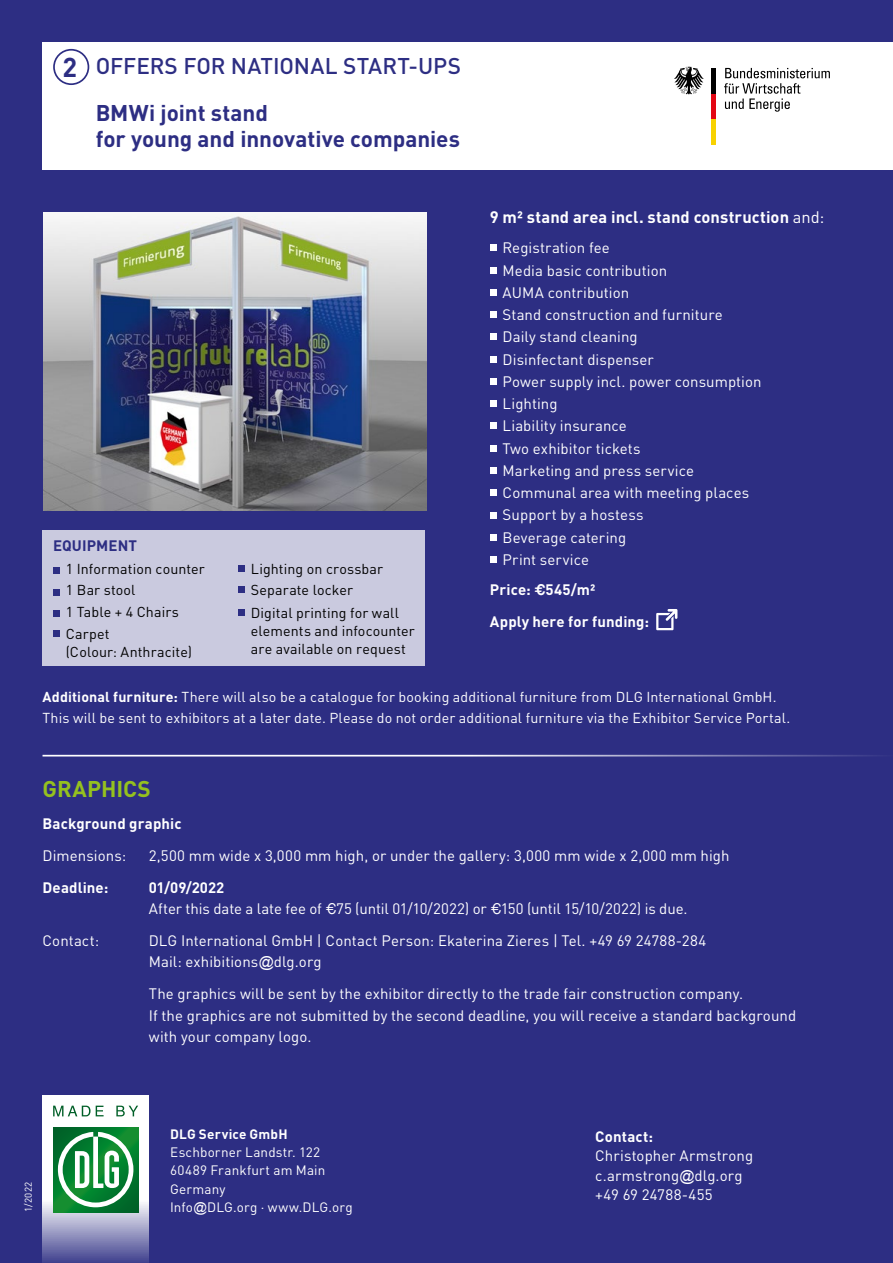
<style>
.page{position:relative;width:893px;height:1263px;background:#2d2e83}
.page>*{position:absolute;margin:0;border:0;box-sizing:border-box;transform-origin:0 0}
.t1{font:700 27px "DIN";color:#2d2e83}
.t2{font:700 22.5px/25.5px "DIN";letter-spacing:-.005em;color:#2d2e83}
.t3{font:500 22.5px "DIN";color:#2d2e83}
.t4{font:700 22.5px "DIN";color:#95c11f}
.Aufzaehlung{font:700 16.5px "DIN";letter-spacing:.005em;color:#fff}
.Aufzaehlung-2{font:15px/21.3px "DIN";letter-spacing:.005em;color:#fff}
.Aufzaehlung-3{font:700 15px "DIN";letter-spacing:.01em;color:#fff}
.t5{font:700 15px "DIN";letter-spacing:.005em;color:#2d2e83}
.t6{font:14.25px/21.3px "DIN";letter-spacing:.01em;color:#fff}
.Aufzaehlung-4{font:14.25px/18px "DIN";letter-spacing:.01em;color:#000}
.t7{font:13.5px "DIN";letter-spacing:.01em;color:#fff}
.t8{font:700 13.5px "DIN";letter-spacing:.015em;color:#fff}
.t9{font:9.75px "DIN";color:#fff}
.s1{font-weight:400}
.s2{font-family:"Helvetica"}
.s3{font-weight:700}
.s4{font-family:"Arial"}
</style>
<div class="page">
<div style="left:43px;top:43px;width:850px;height:127px;background:#fff"></div>
<div style="left:711px;top:119px;width:5px;height:26px;background:#f8d200"></div>
<div style="left:711px;top:93px;width:5px;height:26px;background:#e30613"></div>
<div style="left:711px;top:68px;width:5px;height:26px;background:#000"></div>
<svg style="left:674px;top:67px;width:30px;height:27px"></svg>
<svg style="left:724px;top:68px;width:106px;height:44px"></svg>
<svg style="left:490px;top:245px;width:6px;height:6px"></svg>
<svg style="left:490px;top:267px;width:6px;height:6px"></svg>
<div style="left:490px;top:289px;width:6px;height:7px;background:#fff"></div>
<div style="left:490px;top:311px;width:6px;height:7px;background:#fff"></div>
<svg style="left:490px;top:334px;width:6px;height:6px"></svg>
<svg style="left:490px;top:356px;width:6px;height:6px"></svg>
<div style="left:490px;top:378px;width:6px;height:7px;background:#fff"></div>
<div style="left:490px;top:400px;width:6px;height:7px;background:#fff"></div>
<svg style="left:490px;top:423px;width:6px;height:6px"></svg>
<svg style="left:490px;top:445px;width:6px;height:6px"></svg>
<div style="left:490px;top:467px;width:6px;height:7px;background:#fff"></div>
<svg style="left:490px;top:490px;width:6px;height:6px"></svg>
<svg style="left:490px;top:512px;width:6px;height:6px"></svg>
<svg style="left:490px;top:534px;width:6px;height:6px"></svg>
<div style="left:490px;top:556px;width:6px;height:7px;background:#fff"></div>
<svg style="left:656px;top:609px;width:21px;height:21px"></svg>
<div style="left:43px;top:530px;width:382px;height:136px;background:#cacadf"></div>
<div style="left:53px;top:568px;width:7px;height:6px;background:#2d2e83"></div>
<div style="left:53px;top:589px;width:7px;height:6px;background:#2d2e83"></div>
<div style="left:53px;top:610px;width:7px;height:7px;background:#2d2e83"></div>
<div style="left:53px;top:630px;width:7px;height:7px;background:#2d2e83"></div>
<div style="left:238px;top:565px;width:6px;height:7px;background:#2d2e83"></div>
<svg style="left:238px;top:587px;width:6px;height:6px"></svg>
<svg style="left:238px;top:609px;width:6px;height:6px"></svg>
<hr style="left:43px;top:755px;width:850px;height:1px;background:#fff">
<div style="left:53px;top:49px;width:36px;height:36px;border:2px solid #2d2e83;border-radius:50%"></div>
<svg style="left:43px;top:1095px;width:106px;height:168px;background:#b9bcd4"></svg>
<svg style="left:53px;top:1127px;width:85px;height:85px;background:#03772d"></svg>
<svg style="left:58px;top:1132px;width:75px;height:75px;background:#5fad79"></svg>
<svg style="left:53px;top:1106px;width:85px;height:10px"></svg>
<img style="left:44px;top:213px;width:382px;height:297px">
<p class="t1" style="left:63px;top:49px;width:16px">2</p>
<p class="t3" style="left:96px;top:52px;width:367px">OFFERS FOR NATIONAL START-UPS</p>
<p class="t2" style="left:96px;top:99px;width:366px">BMWi joint stand<br>for young and innovative companies</p>
<p class="t5" style="left:53px;top:536px;width:85px">EQUIPMENT</p>
<p class="Aufzaehlung-4" style="left:66px;top:560px;width:140px">1 Information counter</p>
<p class="Aufzaehlung-4" style="left:66px;top:581px;width:71px">1 Bar stool</p>
<p class="Aufzaehlung-4" style="left:66px;top:602px;width:114px">1 Table + 4 Chairs</p>
<p class="Aufzaehlung-4" style="left:66px;top:624px;width:128px">Carpet<br>(Colour: Anthracite)</p>
<p class="Aufzaehlung-4" style="left:251px;top:560px;width:134px">Lighting on crossbar</p>
<p class="Aufzaehlung-4" style="left:251px;top:581px;width:104px">Separate locker</p>
<p class="Aufzaehlung-4" style="left:251px;top:603px;width:166px">Digital printing for wall elements and infocounter are available on request</p>
<p class="Aufzaehlung" style="left:490px;top:206px;width:336px">9 m² stand area incl. stand construction <span class="s1">and:</span></p>
<p class="Aufzaehlung-2" style="left:503px;top:237px;width:109px">Registration fee</p>
<p class="Aufzaehlung-2" style="left:503px;top:259px;width:166px">Media basic contribution</p>
<p class="Aufzaehlung-2" style="left:503px;top:282px;width:128px">AUMA contribution</p>
<p class="Aufzaehlung-2" style="left:503px;top:304px;width:222px">Stand construction and furniture</p>
<p class="Aufzaehlung-2" style="left:503px;top:326px;width:137px">Daily stand cleaning</p>
<p class="Aufzaehlung-2" style="left:503px;top:348px;width:153px">Disinfectant dispenser</p>
<p class="Aufzaehlung-2" style="left:503px;top:371px;width:260px">Power supply incl. power consumption</p>
<p class="Aufzaehlung-2" style="left:503px;top:393px;width:56px">Lighting</p>
<p class="Aufzaehlung-2" style="left:503px;top:415px;width:126px">Liability insurance</p>
<p class="Aufzaehlung-2" style="left:503px;top:437px;width:140px">Two exhibitor tickets</p>
<p class="Aufzaehlung-2" style="left:503px;top:460px;width:193px">Marketing and press service</p>
<p class="Aufzaehlung-2" style="left:503px;top:482px;width:248px">Communal area with meeting places</p>
<p class="Aufzaehlung-2" style="left:503px;top:504px;width:142px">Support by a hostess</p>
<p class="Aufzaehlung-2" style="left:503px;top:526px;width:125px">Beverage catering</p>
<p class="Aufzaehlung-2" style="left:503px;top:549px;width:88px">Print service</p>
<p class="Aufzaehlung-3" style="left:490px;top:580px;width:107px">Price: <span class="s2">€</span>545/m²</p>
<p class="Aufzaehlung-3" style="left:490px;top:612px;width:161px">Apply here for funding:</p>
<p class="t6" style="left:43px;top:686px;width:749px"><span class="s3">Additional furniture:</span> There will also be a catalogue for booking additional furniture from DLG International GmbH.<br>This will be sent to exhibitors at a later date. Please do not order additional furniture via the Exhibitor Service Portal.</p>
<p class="t4" style="left:43px;top:774px;width:110px">GRAPHICS</p>
<p class="Aufzaehlung-3" style="left:43px;top:814px;width:141px">Background graphic</p>
<p class="Aufzaehlung-2" style="left:43px;top:845px;width:85px">Dimensions:</p>
<p class="Aufzaehlung-2" style="left:149px;top:845px;width:582px">2,500 mm wide x 3,000 mm high, or under the gallery: 3,000 mm wide x 2,000 mm high</p>
<p class="Aufzaehlung-3" style="left:43px;top:878px;width:67px">Deadline:</p>
<p class="Aufzaehlung-2" style="left:149px;top:877px;width:540px"><span class="s3">01/09/2022<br></span>After this date a late fee of <span class="s2">€</span>75 (until 01/10/2022) or <span class="s2">€</span>150 (until 15/10/2022) is due.</p>
<p class="Aufzaehlung-2" style="left:43px;top:930px;width:58px">Contact:</p>
<p class="Aufzaehlung-2" style="left:149px;top:930px;width:559px">DLG International GmbH | Contact Person: Ekaterina Zieres | Tel. +49 69 24788-284<br>Mail: exhibitions<span class="s4">@</span>dlg.org</p>
<p class="Aufzaehlung-2" style="left:149px;top:983px;width:649px">The graphics will be sent by the exhibitor directly to the trade fair construction company.<br>If the graphics are not submitted by the second deadline, you will receive a standard background with your company logo.</p>
<p class="t9" style="left:22px;top:1212px;width:32px;rotate:-90deg">1/2022</p>
<p class="t8" style="left:170px;top:1125px;width:119px">DLG Service GmbH</p>
<p class="t7" style="left:170px;top:1144px;width:152px">Eschborner Landstr. 122</p>
<p class="t7" style="left:170px;top:1162px;width:157px">60489 Frankfurt am Main</p>
<p class="t7" style="left:170px;top:1180px;width:57px">Germany</p>
<p class="t7" style="left:170px;top:1199px;width:184px">Info<span class="s4">@</span>DLG.org · www.DLG.org</p>
<p class="Aufzaehlung-3" style="left:595px;top:1126px;width:59px">Contact:</p>
<p class="Aufzaehlung-2" style="left:595px;top:1145px;width:159px">Christopher Armstrong</p>
<p class="Aufzaehlung-2" style="left:595px;top:1164px;width:149px">c.armstrong<span class="s4">@</span>dlg.org</p>
<p class="Aufzaehlung-2" style="left:595px;top:1184px;width:119px">+49 69 24788-455</p>
</div>
